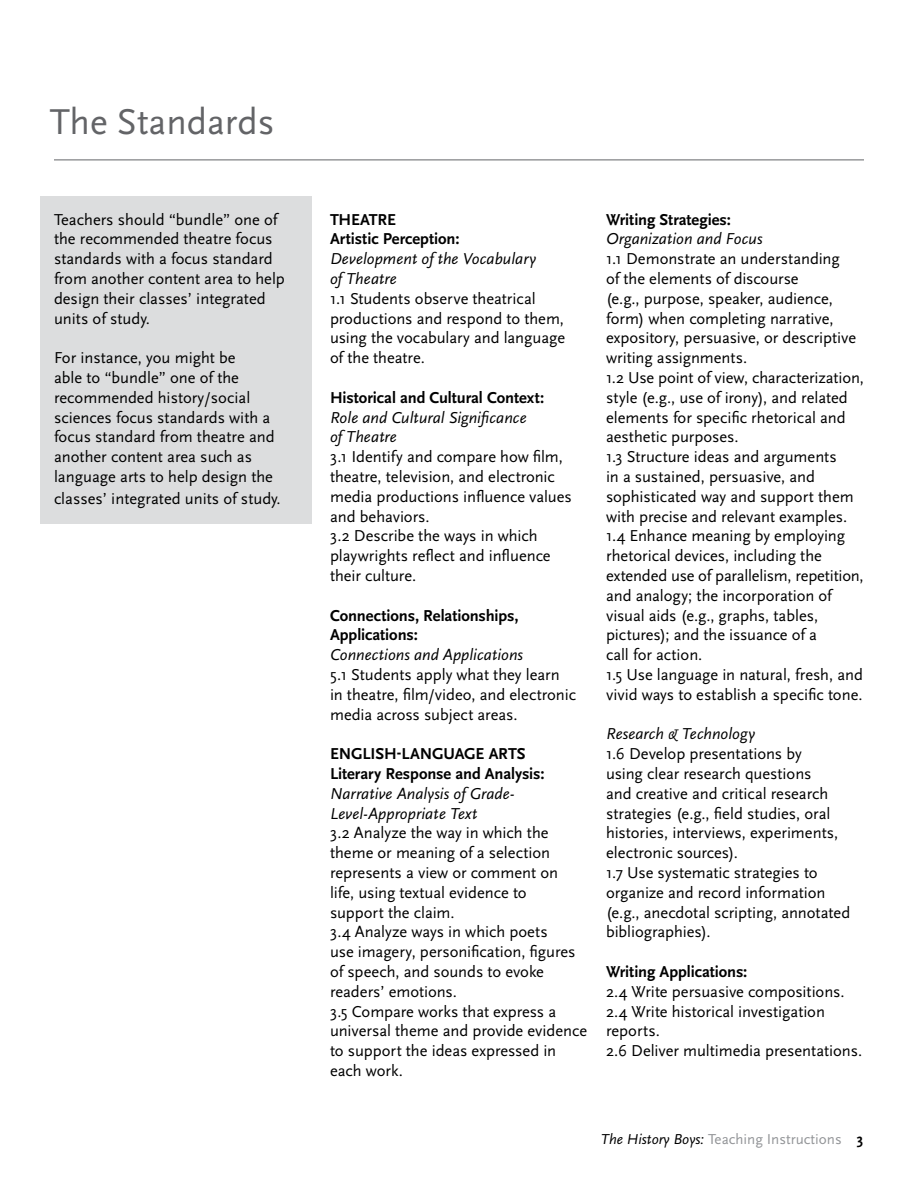
<style>
.page{position:relative;width:918px;height:1188px;background:#fff}
.page>*{position:absolute;margin:0;border:0;box-sizing:border-box;transform-origin:0 0}
.t1{font:37.5px "Scala Sans Pro";color:#636467}
.t2{font:16.5px/19.8px "Scala Sans Pro";color:#000}
.t3{font:italic 16.5px/19.8px "Scala Sans Pro";letter-spacing:.005em;color:#000}
.t4{font:700 16.5px/19.8px "Scala Sans Pro";letter-spacing:-.005em;color:#000}
.t5{font:15px "Scala Sans Pro";color:#939598}
.s1{font-style:italic;color:#000}
.s2{font-weight:700;color:#000}
</style>
<div class="page">
<hr style="left:54px;top:160px;width:810px;height:1px;background:#636467">
<div style="left:40px;top:196px;width:272px;height:328px;background:#dcddde"></div>
<h1 class="t1" style="left:50px;top:99px;width:226px">The Standards</h1>
<p class="t2" style="left:54px;top:209px;width:232px">Teachers should “bundle” one of the recommended theatre focus standards with a focus standard from another content area to help design their classes’ integrated units of study.</p>
<p class="t2" style="left:54px;top:348px;width:222px">For instance, you might be<br>able to “bundle” one of the recommended history/social sciences focus standards with a focus standard from theatre and another content area such as language arts to help design the</p>
<p class="t2" style="left:54px;top:488px;width:228px">classes’ integrated units of study.</p>
<p class="t4" style="left:330px;top:209px;width:131px">Theatre<br>Artistic Perception:</p>
<p class="t3" style="left:330px;top:249px;width:208px">Development of the Vocabulary of Theatre</p>
<p class="t2" style="left:330px;top:289px;width:237px">1.1 Students observe theatrical productions and respond to them, using the vocabulary and language of the theatre.</p>
<p class="t4" style="left:330px;top:388px;width:216px">H istorical and Cultural Context:</p>
<p class="t3" style="left:330px;top:407px;width:198px">Role and Cultural Significance of Theatre</p>
<p class="t2" style="left:330px;top:447px;width:244px">3.1 Identify and compare how film, theatre, television, and electronic media productions influence values and behaviors.<br>3.2 Describe the ways in which playwrights reflect and influence their culture.</p>
<p class="t4" style="left:330px;top:605px;width:190px">Connections, Relationships,<br>Applications:</p>
<p class="t3" style="left:330px;top:645px;width:195px">Connections and Applications</p>
<p class="t2" style="left:330px;top:665px;width:248px">5.1 Students apply what they learn in theatre, film/video, and electronic media across subject areas.</p>
<p class="t4" style="left:330px;top:744px;width:216px">English-Languag e Arts<br>Literary Response and Analysis:</p>
<p class="t3" style="left:330px;top:784px;width:186px">Narrative Analysis of Grade-<br>Level-Appropriate Text</p>
<p class="t2" style="left:330px;top:823px;width:259px">3.2 Analyze the way in which the theme or meaning of a selection represents a view or comment on<br>life, using textual evidence to<br>support the claim.<br>3.4 Analyze ways in which poets<br>use imagery, personification, figures of speech, and sounds to evoke readers’ emotions.<br>3.5 Compare works that express a universal theme and provide evidence to support the ideas expressed in each work.</p>
<p class="t4" style="left:606px;top:209px;width:126px">Writing Strategies:</p>
<p class="t3" style="left:606px;top:229px;width:158px">Organization and Focus</p>
<p class="t2" style="left:606px;top:249px;width:259px">1.1 Demonstrate an understanding<br>of the elements of discourse<br>(e.g., purpose, speaker, audience, form) when completing narrative, expository, persuasive, or descriptive writing assignments.<br>1.2 U se point of view, characterization, style (e.g., use of irony), and related elements for specific rhetorical and aesthetic purposes.<br>1.3 Structure ideas and arguments<br>in a sustained, persuasive, and sophisticated way and support them with precise and relevant examples.<br>1.4 Enhance meaning by employing rhetorical devices, including the extended use of parallelism, repetition, and analogy; the incorporation of visual aids (e.g., graphs, tables, pictures); and the issuance of a<br>call for action.<br>1.5 Use language in natural, fresh, and vivid ways to establish a specific tone.</p>
<p class="t3" style="left:606px;top:724px;width:151px">Research &amp; Technology</p>
<p class="t2" style="left:606px;top:744px;width:246px">1.6 Develop presentations by<br>using clear research questions<br>and creative and critical research strategies (e.g., field studies, oral histories, interviews, experiments, electronic sources).<br>1.7 U se systematic strategies to organize and record information (e.g., anecdotal scripting, annotated bibliographies).</p>
<p class="t4" style="left:606px;top:962px;width:143px">Writing Applications:</p>
<p class="t2" style="left:606px;top:982px;width:258px">2.4 Write persuasive compositions.<br>2.4 Write historical investigation reports.<br>2.6 Deliver multimedia presentations.</p>
<p class="t5" style="left:601px;top:1130px;width:264px"><span class="s1">The History Boys:</span> Teaching I nstructions <span class="s2">3</span></p>
</div>
